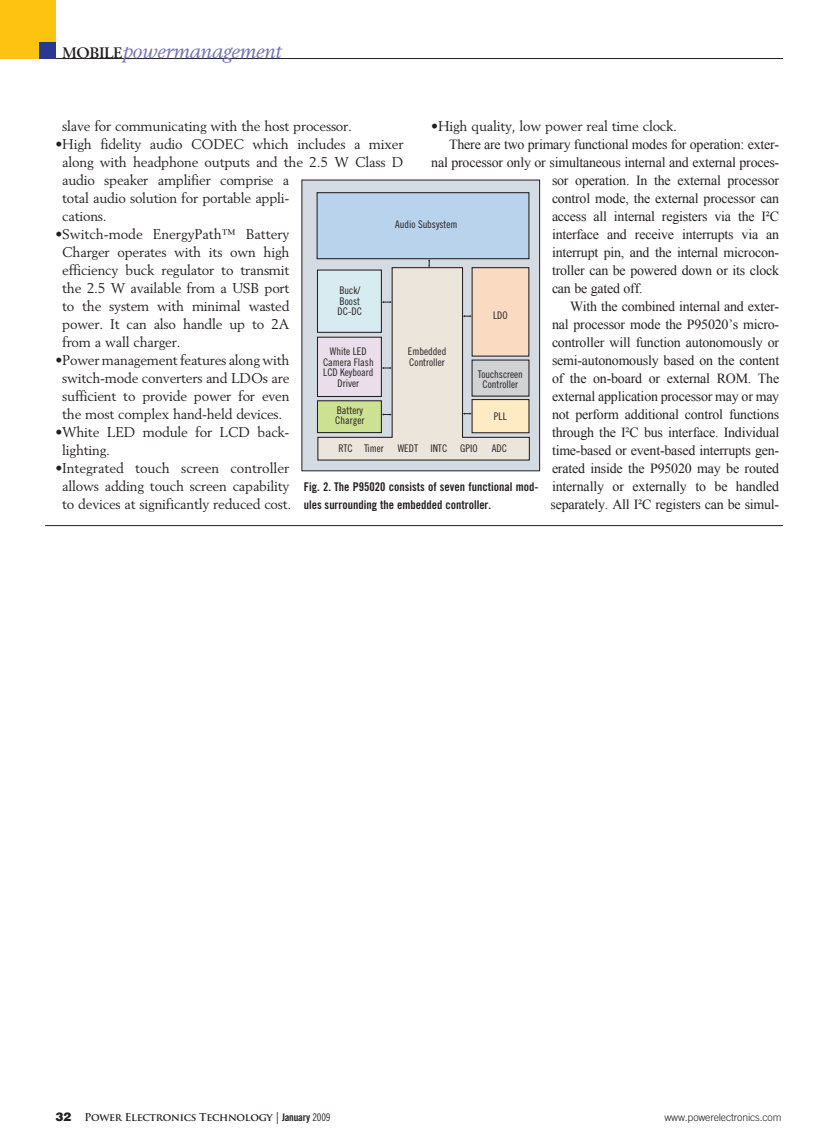
<style>
.page{position:relative;width:837px;height:1148px;background:#fff}
.page>*{position:absolute;margin:0;border:0;box-sizing:border-box;transform-origin:0 0}
.t1{font:italic 21px "Berling LT Std";letter-spacing:-.01em;color:#7473b6}
.text{font:13.95px/18px "Times New Roman";letter-spacing:-.015em;color:#231f20;text-align:justify}
.text_no_indent{font:13.95px/18px "Berling LT Std";letter-spacing:-.015em;color:#231f20}
.t2{font:12px/18px "Trade Gothic LT Std Bd Cn 20";color:#231f20}
.t3{font:10.5px/10.5px "Trade Gothic LT Std Cn 18";color:#231f20}
.t4{font:700 10.5px "Trajan Pro";letter-spacing:-.03em;color:#231f20}
.t5{font:300 10.5px "Trade Gothic LT Std";letter-spacing:-.015em;color:#231f20}
.s1{font-weight:700;font-style:normal;font-size:15px;color:#231f20}
.s2{font-family:"Helvetica LT Std";font-weight:900;font-size:12px}
.s3{font-family:"Helvetica LT Std";font-weight:300;font-size:12px}
.s4{font-family:"Trade Gothic LT Std Bd Cn 20";font-weight:400}
.s5{font-family:"Trade Gothic LT Std Cn 18";font-weight:400}
</style>
<div class="page">
<div style="left:0;top:0;width:56px;height:59px;background:#fec210"></div>
<div style="left:39px;top:42px;width:17px;height:17px;background:#293795"></div>
<hr style="left:56px;top:58px;width:727px;height:1px;background:#231f20">
<hr style="left:45px;top:525px;width:738px;height:1px;background:#231f20">
<div style="left:302px;top:180px;width:238px;height:291px;background:#d4dbe3"></div>
<svg style="left:428px;top:259px;width:2px;height:7px"></svg>
<div style="left:317px;top:193px;width:212px;height:66px;background:#b9d3ed"></div>
<div style="left:317px;top:192px;width:212px;height:67px;border:1px solid #231f20"></div>
<svg style="left:317px;top:266px;width:213px;height:195px"></svg>
<div style="left:318px;top:270px;width:63px;height:62px;background:#d7ebf1"></div>
<div style="left:317px;top:269px;width:65px;height:64px;border:1px solid #231f20"></div>
<div style="left:318px;top:337px;width:63px;height:59px;background:#ebdeeb"></div>
<div style="left:317px;top:337px;width:65px;height:60px;border:1px solid #231f20"></div>
<div style="left:318px;top:401px;width:63px;height:31px;background:#cde193"></div>
<div style="left:317px;top:400px;width:65px;height:33px;border:1px solid #231f20"></div>
<div style="left:472px;top:268px;width:57px;height:88px;background:#fadbc2"></div>
<div style="left:472px;top:360px;width:57px;height:36px;background:#d1d2d4"></div>
<div style="left:472px;top:399px;width:57px;height:34px;background:#feeac3"></div>
<div style="left:472px;top:399px;width:57px;height:34px;border:1px solid #231f20"></div>
<p class="t1" style="left:62px;top:38px;width:221px"><span class="s1">MOBILE</span>powermanagement</p>
<p class="text_no_indent" style="left:431px;top:116px;width:247px">•High quality, low power real time clock.</p>
<p class="text" style="left:449px;top:135px;width:331px">There are two primary functional modes for operation: exter-</p>
<p class="text" style="left:431px;top:153px;width:349px">nal processor only or simultaneous internal and external proces-</p>
<p class="text" style="left:552px;top:171px;width:229px">sor operation. In the external processor</p>
<p class="text" style="left:552px;top:189px;width:229px">control mode, the external processor can</p>
<p class="text" style="left:552px;top:207px;width:229px">access all internal registers via the I²C</p>
<p class="text" style="left:552px;top:225px;width:229px">interface and receive interrupts via an</p>
<p class="text" style="left:552px;top:243px;width:229px">interrupt pin, and the internal microcon-</p>
<p class="text" style="left:552px;top:261px;width:229px">troller can be powered down or its clock</p>
<p class="text" style="left:552px;top:279px;width:92px">can be gated off.</p>
<p class="text" style="left:550px;top:297px;width:230px;text-indent:20px">With the combined internal and exter&shy;nal processor mode the P95020’s micro&shy;controller will function autonomously or semi-autonomously based on the content of the on-board or external ROM. The external application processor may or may not perform additional control functions through the I²C bus interface. Individual time-based or event-based interrupts gen&shy;erated inside the P95020 may be routed internally or externally to be handled separately. All I²C registers can be simul-</p>
<p class="text_no_indent" style="left:62px;top:116px;width:291px">slave for communicating with the host processor.</p>
<p class="text_no_indent" style="left:62px;top:134px;width:343px;text-indent:-7px">•High fidelity audio CODEC which includes a mixer along with headphone outputs and the 2.5 W Class D audio speaker amplifier comprise a<br>total audio solution for portable appli-<br>cations.</p>
<p class="text_no_indent" style="left:62px;top:224px;width:229px;text-align:justify;text-indent:-7px">•Switch-mode EnergyPath™ Battery Charger operates with its own high efficiency buck regulator to transmit the 2.5 W available from a USB port to the system with minimal wasted power. It can also handle up to 2A from a wall charger.</p>
<p class="text_no_indent" style="left:56px;top:350px;width:236px;text-align:center">•Power management features along with switch-mode converters and LDOs are sufficient to provide power for even the most complex hand-held devices.</p>
<p class="text_no_indent" style="left:62px;top:422px;width:229px;text-indent:-7px">•White LED module for LCD back&shy;lighting.</p>
<p class="text_no_indent" style="left:56px;top:458px;width:237px;text-align:center">•Integrated touch screen controller allows adding touch screen capability to devices at significantly reduced cost.</p>
<p class="t3" style="left:395px;top:218px;width:64px">Audio Subsystem</p>
<p class="t3" style="left:338px;top:285px;width:26px">Buck/<br>Boost<br>DC-DC</p>
<p class="t3" style="left:493px;top:310px;width:16px">LDO</p>
<p class="t3" style="left:323px;top:346px;width:52px;text-align:center">White LED<br>Camera Flash<br>LCD Keyboard<br>Driver</p>
<p class="t3" style="left:408px;top:346px;width:40px">Embedded<br>Controller</p>
<p class="t3" style="left:478px;top:368px;width:46px;text-align:center">Touchscreen<br>Controller</p>
<p class="t3" style="left:494px;top:411px;width:14px">PLL</p>
<p class="t3" style="left:335px;top:404px;width:31px">Battery<br>Charger</p>
<p class="t3" style="left:338px;top:443px;width:47px">RTC Timer</p>
<p class="t3" style="left:398px;top:443px;width:82px">WEDT INTC GPIO</p>
<p class="t3" style="left:492px;top:443px;width:17px">ADC</p>
<p class="t2" style="left:304px;top:477px;width:236px">Fig. 2. The P95020 consists of seven functional mod&shy;ules surrounding the embedded controller.</p>
<p class="t4" style="left:56px;top:1110px;width:277px"><span class="s2">32</span> Power Electronics Technology <span class="s3">|</span> <span class="s4">January</span> <span class="s5">2009</span></p>
<p class="t5" style="left:664px;top:1110px;width:119px">www.powerelectronics.com</p>
</div>
